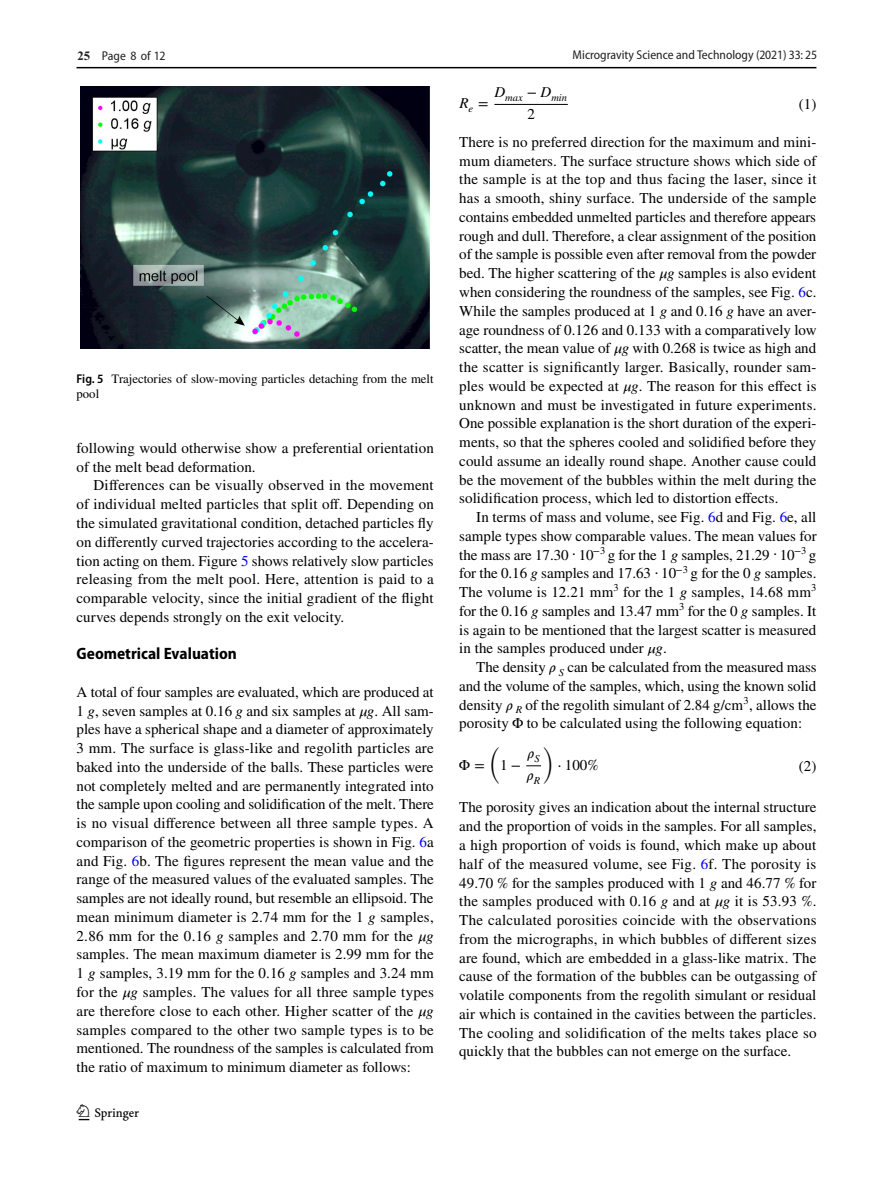
<style>
.page{position:relative;width:893px;height:1187px;background:#fff}
.page>*{position:absolute;margin:0;border:0;box-sizing:border-box;transform-origin:0 0}
.t1{font:22.5px "Springnew Regular 2";color:#000}
.t2{font:700 semi-condensed 16.5px "Myriad Pro";color:#000}
.t3{font:15px/18.8px "STIX";letter-spacing:.005em;color:#000;text-align:justify}
.t4{font:15px "STIX General Regular 16";color:#000}
.t5{font:15px/21.6px "STIX Math Italic 20";color:#000}
.t6{font:15px "STIX Math Regular 12";color:#000}
.t7{font:15px "STIX Math Extensions Regular 3";color:#000}
.t8{font:15px "STIX General Italic 4";color:#000}
.t9{font:15px "STIX General Regular 15";color:#000}
.t10{font:12.75px/15px "STIX";color:#000}
.t11{font:semi-condensed 12.75px "Myriad Pro";color:#231f20}
.t12{font:10.5px "STIX General Italic 4";color:#000}
.s1{font-family:"Adv T Tb 8864 ccf.B";font-stretch:normal}
.s2{font-family:"Myriad Pro";font-weight:600;font-stretch:semi-condensed}
.s3{color:#00f}
.s4{font-style:italic}
.s5{font-family:"STIX Math Italic 21"}
.s6{font-family:"STIX Math Italic 22"}
.s7{font-family:"STIX Math Italic 23"}
.s8{font-family:"STIX Math Italic 24"}
.s9{font-family:"STIX Math Italic 25"}
.s10{font-family:"STIX Math Italic 26"}
.s11{font-family:"STIX Math Italic 15"}
.s12{font-family:"STIX Math Script"}
.s13{font-family:"STIX Math Script Regular 2"}
.s14{font-family:"STIX Math Script Regular 3"}
.s15{font-family:"STIX Math Italic 16"}
.s16{font-family:"STIX Math Italic 17"}
.s17{font-family:"STIX Math Italic 18"}
.s18{font-family:"STIX Math Regular 10"}
.s19{font-family:"STIX Math Regular 12"}
.s20{font-family:"STIX Math Script Regular 4"}
.s21{font-family:"STIX Math Italic 19"}
</style>
<div class="page">
<hr style="left:77px;top:67px;width:739px;height:1px;background:#000">
<hr style="left:494px;top:104px;width:74px;height:1px;background:#000">
<svg style="left:526px;top:765px;width:15px;height:1px"></svg>
<div style="left:77px;top:87px;width:357px;height:261px;background:linear-gradient(to bottom,#fff,#fff)"></div>
<img style="left:81px;top:87px;width:349px;height:261px">
<p class="t11" style="left:77px;top:49px;width:90px"><span class="s1">25</span> Page 8 of 12</p>
<p class="t11" style="left:573px;top:48px;width:246px">Microgravity Science and Technology (2021) 33: 25</p>
<p class="t10" style="left:77px;top:372px;width:359px"><span class="s2">Fig. 5</span> Trajectories of slow-moving particles detaching from the melt pool</p>
<p class="t3" style="left:77px;top:439px;width:359px">following would otherwise show a preferential orientation of the melt bead deformation.</p>
<p class="t3" style="left:77px;top:477px;width:359px;text-indent:17px">Differences can be visually observed in the movement of individual melted particles that split off. Depending on the simulated gravitational condition, detached particles fly on differently curved trajectories according to the accelera&shy;tion acting on them. Figure <span class="s3">5</span> shows relatively slow particles releasing from the melt pool. Here, attention is paid to a comparable velocity, since the initial gradient of the flight curves depends strongly on the exit velocity.</p>
<p class="t2" style="left:77px;top:644px;width:162px">Geometrical Evaluation</p>
<p class="t3" style="left:77px;top:683px;width:359px">A total of four samples are evaluated, which are produced at 1 <span class="s4">g</span>, seven samples at 0.16 <span class="s4">g</span> and six samples at <span class="s5">𝜇</span><span class="s4">g</span>. All sam&shy;ples have a spherical shape and a diameter of approximately 3 mm. The surface is glass-like and regolith particles are baked into the underside of the balls. These particles were not completely melted and are permanently integrated into the sample upon cooling and solidification of the melt. There is no visual difference between all three sample types. A comparison of the geometric properties is shown in Fig. <span class="s3">6</span>a and Fig. <span class="s3">6</span>b. The figures represent the mean value and the range of the measured values of the evaluated samples. The samples are not ideally round, but resemble an ellipsoid. The mean minimum diameter is 2.74 mm for the 1 <span class="s4">g</span> samples, 2.86 mm for the 0.16 <span class="s4">g</span> samples and 2.70 mm for the <span class="s6">𝜇</span><span class="s4">g </span>samples. The mean maximum diameter is 2.99 mm for the 1 <span class="s4">g</span> samples, 3.19 mm for the 0.16 <span class="s4">g</span> samples and 3.24 mm for the <span class="s7">𝜇</span><span class="s4">g</span> samples. The values for all three sample types are therefore close to each other. Higher scatter of the <span class="s8">𝜇</span><span class="s4">g </span>samples compared to the other two sample types is to be mentioned. The roundness of the samples is calculated from the ratio of maximum to minimum diameter as follows:</p>
<h1 class="t1" style="left:79px;top:1104px;width:62px">1 3</h1>
<p class="t12" style="left:494px;top:94px;width:74px"><sup>D</sup>max <sup>−</sup> <sup>D</sup>min</p>
<p class="t9" style="left:527px;top:105px;width:9px">2</p>
<p class="t8" style="left:459px;top:98px;width:11px">R</p>
<p class="t3" style="left:799px;top:95px;width:19px">(1)</p>
<p class="t12" style="left:469px;top:105px;width:21px">e <sup>=</sup></p>
<p class="t3" style="left:459px;top:133px;width:359px">There is no preferred direction for the maximum and mini&shy;mum diameters. The surface structure shows which side of the sample is at the top and thus facing the laser, since it has a smooth, shiny surface. The underside of the sample contains embedded unmelted particles and therefore appears rough and dull. Therefore, a clear assignment of the position of the sample is possible even after removal from the powder bed. The higher scattering of the <span class="s9">𝜇</span><span class="s4">g</span> samples is also evident when considering the roundness of the samples, see Fig. <span class="s3">6</span>c.<br>While the samples produced at 1 <span class="s4">g</span> and 0.16 <span class="s4">g</span> have an aver&shy;age roundness of 0.126 and 0.133 with a comparatively low scatter, the mean value of <span class="s10">𝜇</span><span class="s4">g</span> with 0.268 is twice as high and the scatter is significantly larger. Basically, rounder sam&shy;ples would be expected at <span class="s11">𝜇</span><span class="s4">g</span>. The reason for this effect is unknown and must be investigated in future experiments.<br>One possible explanation is the short duration of the experi&shy;ments, so that the spheres cooled and solidified before they could assume an ideally round shape. Another cause could be the movement of the bubbles within the melt during the solidification process, which led to distortion effects.</p>
<p class="t3" style="left:459px;top:508px;width:359px;text-indent:17px">In terms of mass and volume, see Fig. <span class="s3">6</span>d and Fig. <span class="s3">6</span>e, all sample types show comparable values. The mean values for the mass are 17.30 <span class="s12">⋅</span> 10<sup>−</sup><sup>3</sup> g for the 1 <span class="s4">g</span> samples, 21.29 <span class="s13">⋅</span> 10<sup>−</sup><sup>3</sup> g for the 0.16 <span class="s4">g</span> samples and 17.63 <span class="s14">⋅</span> 10<sup>−</sup><sup>3</sup> g for the 0 <span class="s4">g</span> samples.<br>The volume is 12.21 mm<sup>3</sup> for the 1 <span class="s4">g</span> samples, 14.68 mm<sup>3 </sup>for the 0.16 <span class="s4">g</span> samples and 13.47 mm<sup>3</sup> for the 0 <span class="s4">g</span> samples. It is again to be mentioned that the largest scatter is measured in the samples produced under <span class="s15">𝜇</span><span class="s4">g</span>.</p>
<p class="t3" style="left:459px;top:658px;width:359px;text-indent:17px">The density <span class="s16">𝜌</span> <sub>S</sub> can be calculated from the measured mass and the volume of the samples, which, using the known solid density <span class="s17">𝜌</span> <sub>R</sub> of the regolith simulant of 2.84 g/cm<sup>3</sup>, allows the porosity <span class="s18">Φ</span> to be calculated using the following equation:</p>
<p class="t7" style="left:489px;top:734px;width:13px">(</p>
<p class="t4" style="left:500px;top:755px;width:23px">1<span class="s19">−</span></p>
<p class="t5" style="left:526px;top:743px;width:15px">𝜌<sub>S </sub>𝜌<sub>R</sub></p>
<p class="t7" style="left:543px;top:734px;width:13px">)</p>
<p class="t4" style="left:557px;top:755px;width:43px"><span class="s20">⋅</span> 100<span class="s19">%</span></p>
<p class="t6" style="left:459px;top:755px;width:27px">Φ =</p>
<p class="t3" style="left:799px;top:758px;width:19px">(2)</p>
<p class="t3" style="left:459px;top:799px;width:359px">The porosity gives an indication about the internal structure and the proportion of voids in the samples. For all samples, a high proportion of voids is found, which make up about half of the measured volume, see Fig. <span class="s3">6</span>f. The porosity is 49.70 % for the samples produced with 1 <span class="s4">g</span> and 46.77 % for the samples produced with 0.16 <span class="s4">g</span> and at <span class="s21">𝜇</span><span class="s4">g</span> it is 53.93 %.<br>The calculated porosities coincide with the observations from the micrographs, in which bubbles of different sizes are found, which are embedded in a glass-like matrix. The cause of the formation of the bubbles can be outgassing of volatile components from the regolith simulant or residual air which is contained in the cavities between the particles.<br>The cooling and solidification of the melts takes place so quickly that the bubbles can not emerge on the surface.</p>
</div>
